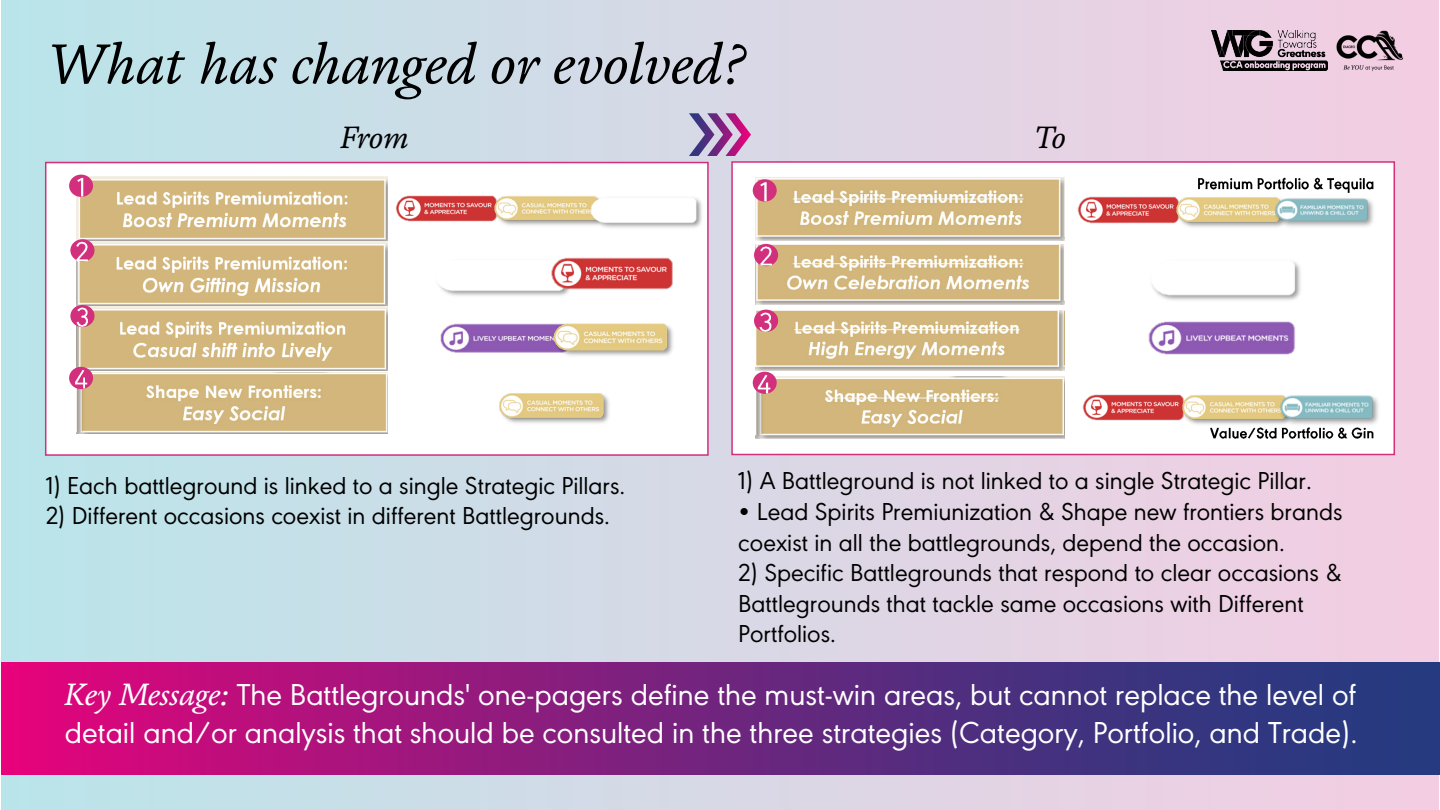
<style>
.page{position:relative;width:1440px;height:810px;background:#fff}
.page>*{position:absolute;margin:0;border:0;box-sizing:border-box;transform-origin:0 0}
.t1{font:italic 57.3px "FS Brabo";letter-spacing:-.01em;color:#000}
.t2{font:31.5px/37.8px "URW Geometric";color:#fff}
.t3{font:italic 31.5px "FS Brabo";letter-spacing:-.02em;color:#000}
.t4{font:25.5px/30.6px "URW Geometric";color:#000}
.s1{font-family:"FS Brabo";font-style:italic}
</style>
<div class="page">
<div style="left:2px;top:0;width:1436px;height:810px;background:linear-gradient(to right,#bae3e9,#f3cbe1)"></div>
<svg style="left:689px;top:113px;width:62px;height:43px;background:#af84b6"></svg>
<div style="left:45px;top:162px;width:664px;height:294px;background:#fff;border:2px solid #d22f7d"></div>
<div style="left:731px;top:161px;width:664px;height:294px;background:#fff;border:2px solid #d22f7d"></div>
<img style="left:76px;top:176px;width:311px;height:64px">
<img style="left:76px;top:242px;width:311px;height:192px">
<img style="left:755px;top:178px;width:310px;height:62px">
<img style="left:755px;top:244px;width:310px;height:61px">
<img style="left:755px;top:310px;width:310px;height:61px">
<img style="left:1077px;top:196px;width:94px;height:28px">
<img style="left:1171px;top:196px;width:3px;height:28px">
<img style="left:1174px;top:196px;width:98px;height:31px">
<img style="left:1299px;top:266px;width:2px;height:29px">
<img style="left:1152px;top:261px;width:147px;height:39px">
<img style="left:1148px;top:321px;width:147px;height:34px">
<img style="left:755px;top:376px;width:310px;height:63px">
<img style="left:1272px;top:197px;width:102px;height:30px">
<img style="left:1082px;top:394px;width:94px;height:27px">
<img style="left:1176px;top:394px;width:3px;height:27px">
<img style="left:1179px;top:394px;width:98px;height:31px">
<img style="left:1277px;top:395px;width:102px;height:26px">
<img style="left:1210px;top:421px;width:167px;height:18px">
<img style="left:1198px;top:177px;width:176px;height:16px">
<div style="left:69px;top:175px;width:24px;height:22px;background:#d22f7d;border-radius:50%"></div>
<img style="left:77px;top:174px;width:16px;height:28px">
<svg style="left:70px;top:239px;width:24px;height:23px"></svg>
<img style="left:76px;top:232px;width:26px;height:35px">
<div style="left:70px;top:305px;width:24px;height:22px;background:#d22f7d;border-radius:50%"></div>
<img style="left:76px;top:297px;width:26px;height:36px">
<div style="left:69px;top:367px;width:24px;height:22px;background:#d22f7d;border-radius:50%"></div>
<img style="left:74px;top:360px;width:28px;height:35px">
<div style="left:753px;top:179px;width:24px;height:23px;background:#d22f7d;border-radius:50%"></div>
<img style="left:761px;top:177px;width:16px;height:30px">
<div style="left:754px;top:244px;width:24px;height:22px;background:#d22f7d;border-radius:50%"></div>
<img style="left:760px;top:237px;width:26px;height:35px">
<div style="left:754px;top:310px;width:24px;height:22px;background:#d22f7d;border-radius:50%"></div>
<img style="left:760px;top:302px;width:25px;height:36px">
<div style="left:753px;top:372px;width:24px;height:22px;background:#d22f7d;border-radius:50%"></div>
<img style="left:758px;top:364px;width:28px;height:36px">
<img style="left:395px;top:195px;width:94px;height:27px">
<img style="left:489px;top:195px;width:3px;height:27px">
<img style="left:492px;top:195px;width:95px;height:31px">
<img style="left:436px;top:259px;width:113px;height:36px">
<img style="left:440px;top:323px;width:108px;height:30px">
<img style="left:607px;top:397px;width:2px;height:23px">
<img style="left:499px;top:393px;width:108px;height:30px">
<img style="left:587px;top:191px;width:122px;height:44px">
<img style="left:590px;top:194px;width:110px;height:32px">
<img style="left:549px;top:257px;width:124px;height:38px">
<img style="left:548px;top:323px;width:125px;height:30px">
<img style="left:551px;top:323px;width:121px;height:33px">
<svg style="left:2px;top:663px;width:1438px;height:111px;background:#76227d"></svg>
<img style="left:1212px;top:30px;width:115px;height:41px">
<img style="left:1331px;top:28px;width:75px;height:44px">
<h1 class="t1" style="left:48px;top:22px;width:701px">What has changed or evolved?</h1>
<p class="t3" style="left:341px;top:114px;width:70px">From</p>
<p class="t3" style="left:1035px;top:114px;width:33px">To</p>
<p class="t4" style="left:46px;top:468px;width:581px">1) Each battleground is linked to a single Strategic Pillars.</p>
<p class="t4" style="left:46px;top:498px;width:566px">2) Different occasions coexist in different Battlegrounds.</p>
<p class="t4" style="left:738px;top:464px;width:575px">1) A Battleground is not linked to a single Strategic Pillar.</p>
<p class="t4" style="left:738px;top:494px;width:606px">• Lead Spirits Premiunization &amp; Shape new frontiers brands coexist in all the battlegrounds, depend the occasion.</p>
<p class="t4" style="left:738px;top:556px;width:605px">2) Specific Battlegrounds that respond to clear occasions &amp;<br>Battlegrounds that tackle same occasions with Different<br>Portfolios.</p>
<p class="t2" style="left:65px;top:674px;width:1294px"><span class="s1">Key Message:</span> The Battlegrounds' one-pagers define the must-win areas, but cannot replace the level of detail and/or analysis that should be consulted in the three strategies (Category, Portfolio, and Trade).</p>
</div>
